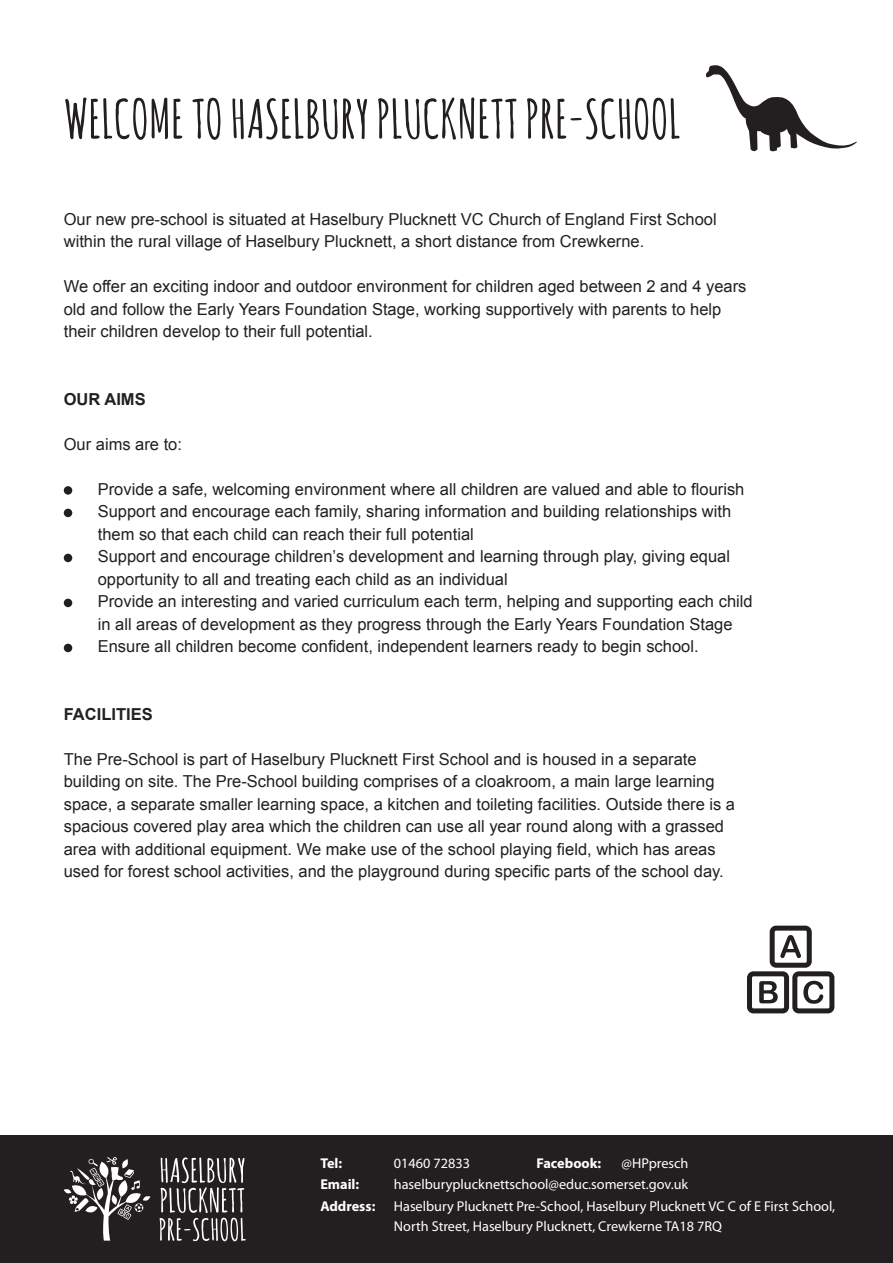
<style>
.page{position:relative;width:893px;height:1263px;background:#fff}
.page>*{position:absolute;margin:0;border:0;box-sizing:border-box;transform-origin:0 0}
.t1{font:700 52.5px "Amatic SC";color:#231f20}
.t2{font:16.5px/22.5px "Arial";color:#231f20}
.t3{font:700 16.5px "Arial";color:#231f20}
.t4{font:14.25px/19.5px "Myriad Pro";color:#fff}
.t5{font:700 14.25px "Myriad Pro";color:#fff}
</style>
<div class="page">
<div style="left:64px;top:486px;width:8px;height:9px;background:#231f20;border-radius:50%"></div>
<div style="left:64px;top:509px;width:8px;height:8px;background:#231f20;border-radius:50%"></div>
<div style="left:64px;top:554px;width:8px;height:8px;background:#231f20;border-radius:50%"></div>
<div style="left:64px;top:599px;width:8px;height:8px;background:#231f20;border-radius:50%"></div>
<div style="left:64px;top:644px;width:8px;height:8px;background:#231f20;border-radius:50%"></div>
<div style="left:0;top:1135px;width:893px;height:128px;background:#231f20"></div>
<svg style="left:706px;top:65px;width:151px;height:87px"></svg>
<svg style="left:64px;top:1157px;width:86px;height:83px"></svg>
<svg style="left:160px;top:1157px;width:86px;height:84px"></svg>
<svg style="left:747px;top:926px;width:87px;height:87px"></svg>
<p class="t1" style="left:64px;top:81px;width:619px">WELCOME TO HASELBURY PLUCKNETT PRE-SCHOOL</p>
<p class="t2" style="left:64px;top:208px;width:654px">Our new pre-school is situated at Haselbury Plucknett VC Church of England First School within the rural village of Haselbury Plucknett, a short distance from Crewkerne.</p>
<p class="t2" style="left:64px;top:275px;width:684px">We offer an exciting indoor and outdoor environment for children aged between 2 and 4 years old and follow the Early Years Foundation Stage, working supportively with parents to help their children develop to their full potential.</p>
<p class="t3" style="left:64px;top:390px;width:83px">OUR AIMS</p>
<p class="t2" style="left:64px;top:433px;width:120px">Our aims are to:</p>
<p class="t2" style="left:98px;top:478px;width:648px">Provide a safe, welcoming environment where all children are valued and able to flourish</p>
<p class="t2" style="left:98px;top:500px;width:635px">Support and encourage each family, sharing information and building relationships with them so that each child can reach their full potential</p>
<p class="t2" style="left:98px;top:545px;width:634px">Support and encourage children’s development and learning through play, giving equal opportunity to all and treating each child as an individual</p>
<p class="t2" style="left:98px;top:590px;width:656px">Provide an interesting and varied curriculum each term, helping and supporting each child in all areas of development as they progress through the Early Years Foundation Stage</p>
<p class="t2" style="left:98px;top:635px;width:602px">Ensure all children become confident, independent learners ready to begin school.</p>
<p class="t3" style="left:64px;top:705px;width:90px">FACILITIES</p>
<p class="t2" style="left:64px;top:748px;width:673px">The Pre-School is part of Haselbury Plucknett First School and is housed in a separate building on site. The Pre-School building comprises of a cloakroom, a main large learning space, a separate smaller learning space, a kitchen and toileting facilities. Outside there is a spacious covered play area which the children can use all year round along with a grassed area with additional equipment. We make use of the school playing field, which has areas used for forest school activities, and the playground during specific parts of the school day.</p>
<p class="t5" style="left:320px;top:1154px;width:23px">Tel:</p>
<p class="t4" style="left:394px;top:1153px;width:78px">01460 72833</p>
<p class="t5" style="left:320px;top:1175px;width:40px">Email:</p>
<p class="t4" style="left:394px;top:1175px;width:296px">haselburyplucknettschool@educ.somerset.gov.uk</p>
<p class="t5" style="left:320px;top:1197px;width:57px">Address:</p>
<p class="t4" style="left:394px;top:1196px;width:443px">Haselbury Plucknett Pre-School, Haselbury Plucknett VC C of E First School,<br>North Street, Haselbury Plucknett, Crewkerne TA18 7RQ</p>
<p class="t5" style="left:536px;top:1154px;width:66px">Facebook:</p>
<p class="t4" style="left:621px;top:1153px;width:68px">@HPpresch</p>
</div>
